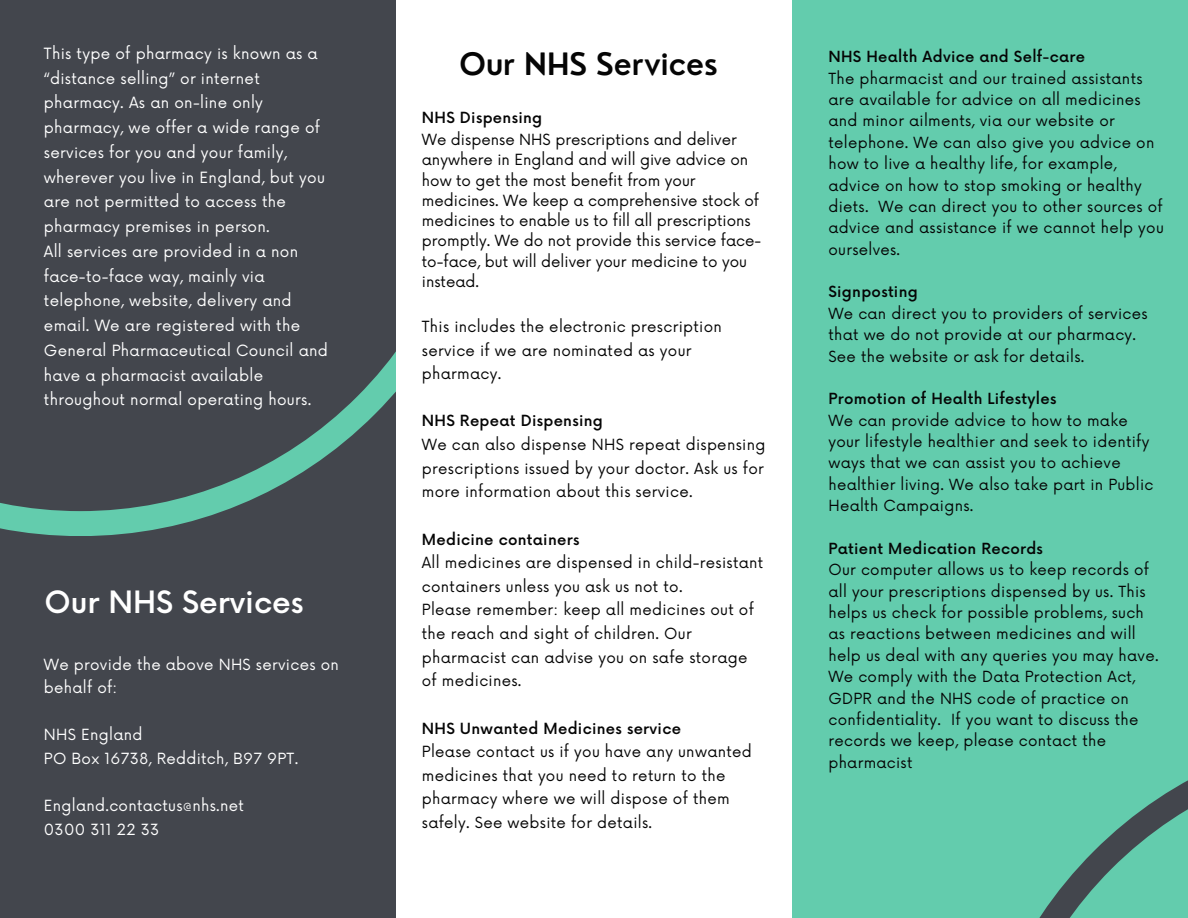
<style>
.page{position:relative;width:1188px;height:918px;background:#43464d}
.page>*{position:absolute;margin:0;border:0;box-sizing:border-box;transform-origin:0 0}
.t1{font:500 30px "Now";color:#fff}
.t2{font:600 30px "Nourd";color:#050505}
.t3{font:15.15px/24.8px "Now";letter-spacing:.02em;color:#fff}
.t4{font:15px/21.3px "Now";letter-spacing:.02em;color:#050505}
.t5{font:15px/20.2px "Now";color:#050505}
.t6{font:500 15px "Now";letter-spacing:.02em;color:#050505}
.t7{font:15px/23.7px "Now";letter-spacing:.02em;color:#fff}
</style>
<div class="page">
<div style="left:744px;top:0;width:444px;height:918px;background:#63ccad"></div>
<svg style="left:1039px;top:780px;width:149px;height:138px"></svg>
<div style="left:396px;top:0;width:396px;height:497px;background:#fff"></div>
<div style="left:396px;top:486px;width:396px;height:432px;background:#fff"></div>
<p class="t3" style="left:44px;top:42px;width:283px">This type of pharmacy is known as a “distance selling” or internet pharmacy. As an on-line only pharmacy, we offer a wide range of services for you and your family, wherever you live in England, but you are not permitted to access the pharmacy premises in person.</p>
<p class="t3" style="left:44px;top:240px;width:286px">All services are provided in a non face-to-face way, mainly via telephone, website, delivery and email. We are registered with the General Pharmaceutical Council and have a pharmacist available throughout normal operating hours.</p>
<p class="t1" style="left:44px;top:586px;width:261px">Our NHS Services</p>
<p class="t7" style="left:44px;top:653px;width:297px">We provide the above NHS services on behalf of:</p>
<p class="t7" style="left:44px;top:724px;width:100px">NHS England</p>
<p class="t7" style="left:44px;top:748px;width:256px">PO Box 16738, Redditch, B97 9PT.</p>
<p class="t7" style="left:44px;top:795px;width:202px">England.contactus@nhs.net</p>
<p class="t7" style="left:44px;top:818px;width:117px">0300 311 22 33</p>
<p class="t2" style="left:460px;top:45px;width:260px">Our NHS Services</p>
<p class="t6" style="left:422px;top:109px;width:122px">NHS Dispensing</p>
<p class="t5" style="left:422px;top:130px;width:341px">We dispense NHS prescriptions and deliver anywhere in England and will give advice on how to get the most benefit from your medicines. We keep a comprehensive stock of medicines to enable us to fill all prescriptions promptly. We do not provide this service face&shy;to-face, but will deliver your medicine to you instead.</p>
<p class="t4" style="left:422px;top:315px;width:301px;line-height:23.7px">This includes the electronic prescription service if we are nominated as your pharmacy.</p>
<p class="t6" style="left:422px;top:413px;width:183px">NHS Repeat Dispensing</p>
<h1 class="t4" style="left:422px;top:434px;width:345px;line-height:23.7px;text-align:justify">We can also dispense NHS repeat dispensing prescriptions issued by your doctor. Ask us for more information about this service.</h1>
<p class="t6" style="left:422px;top:531px;width:159px">Medicine containers</p>
<p class="t4" style="left:422px;top:552px;width:343px;line-height:23.7px">All medicines are dispensed in child-resistant containers unless you ask us not to.</p>
<p class="t4" style="left:422px;top:599px;width:333px;line-height:23.7px">Please remember: keep all medicines out of the reach and sight of children. Our pharmacist can advise you on safe storage of medicines.</p>
<p class="t6" style="left:422px;top:720px;width:261px">NHS Unwanted Medicines service</p>
<p class="t4" style="left:422px;top:741px;width:332px;line-height:23.7px">Please contact us if you have any unwanted medicines that you need to return to the pharmacy where we will dispose of them safely. See website for details.</p>
<p class="t6" style="left:828px;top:49px;width:258px">NHS Health Advice and Self-care</p>
<p class="t4" style="left:828px;top:68px;width:337px">The pharmacist and our trained assistants are available for advice on all medicines and minor ailments, via our website or telephone. We can also give you advice on how to live a healthy life, for example, advice on how to stop smoking or healthy diets. We can direct you to other sources of advice and assistance if we cannot help you ourselves.</p>
<h1 class="t6" style="left:828px;top:284px;width:91px">Signposting</h1>
<p class="t4" style="left:828px;top:303px;width:321px">We can direct you to providers of services that we do not provide at our pharmacy.<br>See the website or ask for details.</p>
<p class="t6" style="left:828px;top:391px;width:229px">Promotion of Health Lifestyles</p>
<p class="t4" style="left:828px;top:410px;width:327px">We can provide advice to how to make your lifestyle healthier and seek to identify ways that we can assist you to achieve healthier living. We also take part in Public Health Campaigns.</p>
<p class="t6" style="left:828px;top:540px;width:216px">Patient Medication Records</p>
<p class="t4" style="left:828px;top:560px;width:332px">Our computer allows us to keep records of all your prescriptions dispensed by us. This helps us check for possible problems, such as reactions between medicines and will help us deal with any queries you may have.</p>
<p class="t4" style="left:828px;top:667px;width:312px">We comply with the Data Protection Act,<br>GDPR and the NHS code of practice on confidentiality. If you want to discuss the records we keep, please contact the pharmacist</p>
</div>
